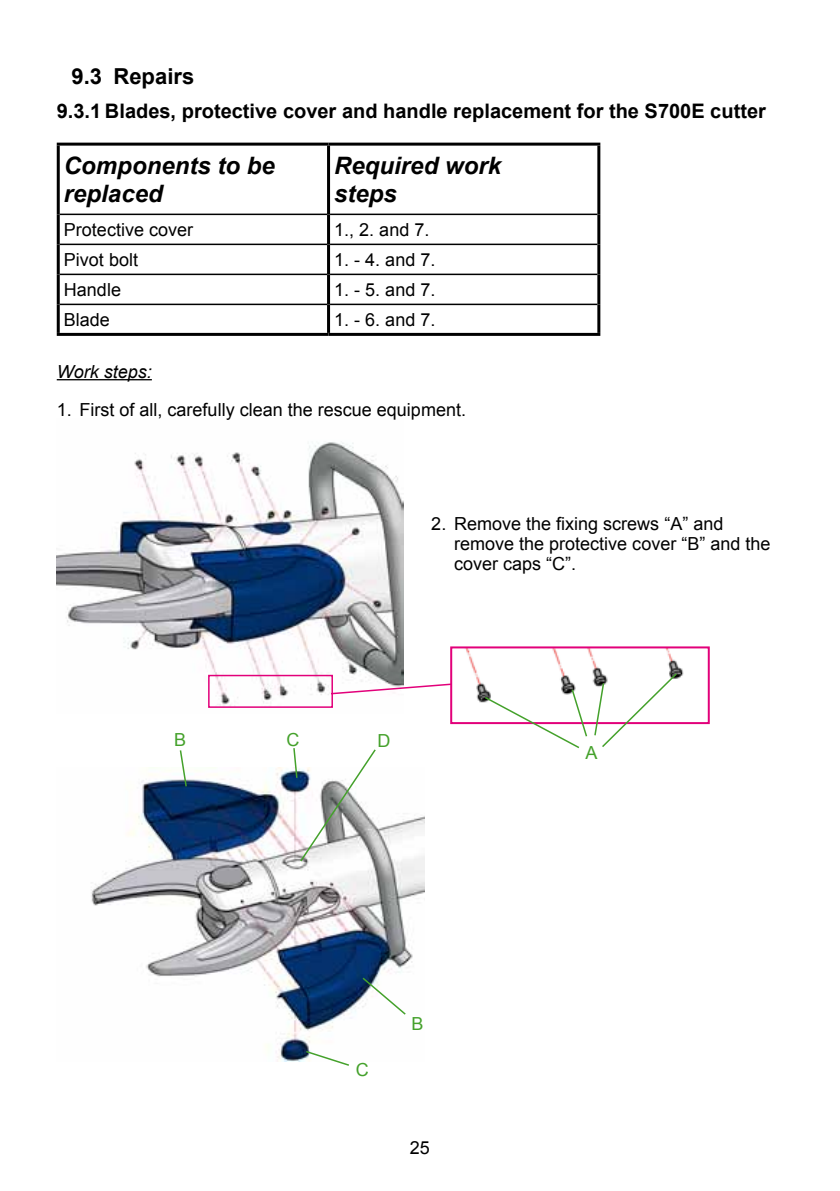
<style>
.page{position:relative;width:840px;height:1191px;background:#fff}
.page>*{position:absolute;margin:0;border:0;box-sizing:border-box;transform-origin:0 0}
.t1{font:italic 700 24px/28px "Arial";color:#000}
.t2{font:700 22px "Arial";color:#000}
.t3{font:700 20px "Arial";color:#000}
.t4{font:18px/20px "Arial";color:#000}
.t5{font:italic 18px "Arial";color:#000}
.t6{font:18px "Arial";color:#44a12b}
</style>
<div class="page">
<img style="left:57px;top:442px;width:346px;height:263px">
<img style="left:91px;top:767px;width:333px;height:295px">
<img style="left:465px;top:649px;width:219px;height:54px">
<div style="left:450px;top:646px;width:259px;height:78px;border:2px solid #e2007a"></div>
<div style="left:208px;top:675px;width:125px;height:33px;border:2px solid #e2007a"></div>
<svg style="left:329px;top:682px;width:123px;height:13px"></svg>
<svg style="left:483px;top:671px;width:195px;height:78px"></svg>
<svg style="left:179px;top:750px;width:9px;height:38px"></svg>
<svg style="left:361px;top:976px;width:46px;height:40px"></svg>
<svg style="left:304px;top:1049px;width:46px;height:17px"></svg>
<svg style="left:292px;top:748px;width:85px;height:115px"></svg>
<hr style="left:57px;top:379px;width:95px;height:1px;background:#000">
<hr style="left:57px;top:146px;width:3px;height:68px;background:#000">
<hr style="left:57px;top:143px;width:271px;height:3px;background:#000">
<hr style="left:328px;top:143px;width:272px;height:3px;background:#000">
<hr style="left:57px;top:214px;width:3px;height:30px;background:#000">
<hr style="left:57px;top:244px;width:3px;height:30px;background:#000">
<hr style="left:57px;top:274px;width:3px;height:30px;background:#000">
<hr style="left:57px;top:304px;width:3px;height:29px;background:#000">
<hr style="left:60px;top:214px;width:267px;height:1px;background:#000">
<hr style="left:330px;top:214px;width:267px;height:1px;background:#000">
<hr style="left:60px;top:244px;width:267px;height:1px;background:#000">
<hr style="left:330px;top:244px;width:267px;height:1px;background:#000">
<hr style="left:60px;top:274px;width:267px;height:1px;background:#000">
<hr style="left:330px;top:274px;width:267px;height:1px;background:#000">
<hr style="left:60px;top:304px;width:267px;height:1px;background:#000">
<hr style="left:330px;top:304px;width:267px;height:1px;background:#000">
<hr style="left:57px;top:333px;width:271px;height:3px;background:#000">
<hr style="left:328px;top:333px;width:272px;height:3px;background:#000">
<hr style="left:327px;top:146px;width:3px;height:68px;background:#000">
<hr style="left:597px;top:146px;width:3px;height:68px;background:#000">
<hr style="left:327px;top:214px;width:3px;height:30px;background:#000">
<hr style="left:597px;top:214px;width:3px;height:30px;background:#000">
<hr style="left:327px;top:244px;width:3px;height:30px;background:#000">
<hr style="left:597px;top:244px;width:3px;height:30px;background:#000">
<hr style="left:327px;top:274px;width:3px;height:30px;background:#000">
<hr style="left:597px;top:274px;width:3px;height:30px;background:#000">
<hr style="left:327px;top:304px;width:3px;height:29px;background:#000">
<hr style="left:597px;top:304px;width:3px;height:29px;background:#000">
<p class="t2" style="left:71px;top:62px;width:124px">9.3 Repairs</p>
<p class="t3" style="left:57px;top:97px;width:710px">9.3.1 Blades, protective cover and handle replacement for the S700E cutter</p>
<h1 class="t1" style="left:64px;top:152px;width:212px">Components to be replaced</h1>
<h1 class="t1" style="left:334px;top:152px;width:168px">Required work steps</h1>
<p class="t4" style="left:64px;top:220px;width:131px">Protective cover</p>
<p class="t4" style="left:334px;top:220px;width:97px">1., 2. and 7.</p>
<p class="t4" style="left:64px;top:250px;width:76px">Pivot bolt</p>
<p class="t4" style="left:334px;top:250px;width:103px">1. - 4. and 7.</p>
<p class="t4" style="left:64px;top:280px;width:59px">Handle</p>
<p class="t4" style="left:334px;top:280px;width:103px">1. - 5. and 7.</p>
<p class="t4" style="left:64px;top:310px;width:48px">Blade</p>
<p class="t4" style="left:334px;top:310px;width:103px">1. - 6. and 7.</p>
<p class="t5" style="left:57px;top:360px;width:97px">Work steps:</p>
<p class="t4" style="left:57px;top:400px;width:410px">1. First of all, carefully clean the rescue equipment.</p>
<p class="t6" style="left:174px;top:727px;width:14px">B</p>
<p class="t4" style="left:454px;top:513px;width:318px;text-indent:-23px">2. Remove the fixing screws “A” and remove the protective cover “B” and the cover caps “C”.</p>
<p class="t6" style="left:286px;top:727px;width:14px">C</p>
<p class="t6" style="left:377px;top:728px;width:14px">D</p>
<p class="t6" style="left:585px;top:740px;width:14px">A</p>
<p class="t6" style="left:355px;top:1058px;width:14px">C</p>
<p class="t6" style="left:411px;top:1012px;width:14px">B</p>
<p class="t4" style="left:410px;top:1138px;width:22px">25</p>
</div>
